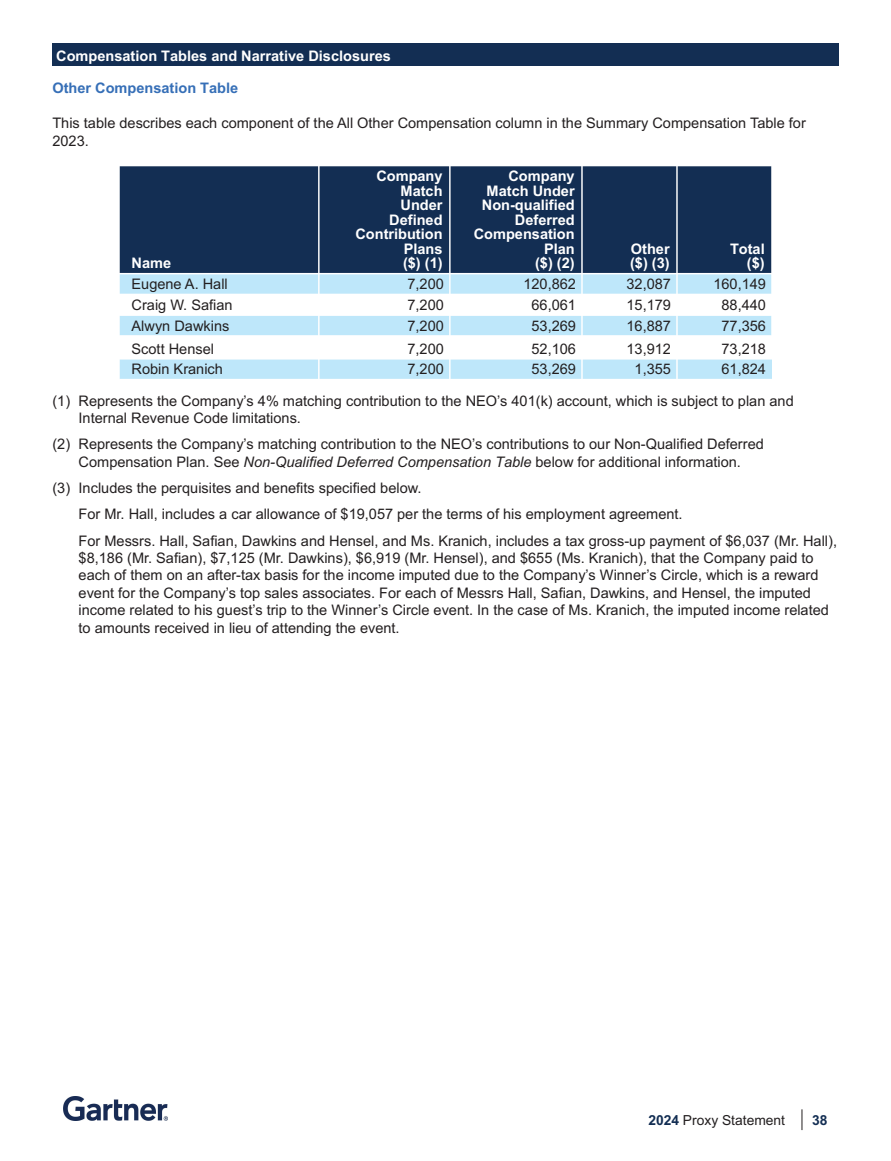
<style>
.page{position:relative;width:891px;height:1161px;background:#fff}
.page>*{position:absolute;margin:0;border:0;box-sizing:border-box;transform-origin:0 0}
.t1{font:14.55px/17.4px "Arial";color:#231f20}
.t2{font:700 14.55px/14.5px "Arial";color:#fff;text-align:right}
.t3{font:700 14.55px "Arial";color:#366fb7}
.t4{font:13.8px "Arial";color:#231f20}
.t5{font:700 13.8px "Arial";color:#132e53}
.s1{font-style:italic}
.s2{font-weight:700;color:#132e53}
</style>
<div class="page">
<div style="left:119px;top:274px;width:653px;height:20px;background:#bee7fa"></div>
<div style="left:119px;top:315px;width:653px;height:21px;background:#bee7fa"></div>
<div style="left:119px;top:359px;width:653px;height:21px;background:#bee7fa"></div>
<div style="left:119px;top:166px;width:653px;height:108px;background:#132e53"></div>
<hr style="left:118px;top:166px;width:2px;height:214px;background:#fff">
<hr style="left:318px;top:166px;width:2px;height:214px;background:#fff">
<hr style="left:449px;top:166px;width:2px;height:214px;background:#fff">
<hr style="left:581px;top:166px;width:2px;height:214px;background:#fff">
<hr style="left:676px;top:166px;width:2px;height:214px;background:#fff">
<hr style="left:771px;top:166px;width:2px;height:170px;background:#fff">
<hr style="left:119px;top:273px;width:653px;height:1px;background:#fff">
<hr style="left:119px;top:314px;width:653px;height:2px;background:#fff">
<hr style="left:119px;top:335px;width:653px;height:2px;background:#fff">
<hr style="left:119px;top:358px;width:653px;height:2px;background:#fff">
<hr style="left:119px;top:379px;width:653px;height:1px;background:#fff">
<div style="left:52px;top:43px;width:787px;height:23px;background:#132e53"></div>
<img style="left:63px;top:1097px;width:104px;height:24px">
<svg style="left:802px;top:1109px;width:1px;height:21px"></svg>
<p class="t2" style="left:56px;top:49px;width:336px">Compensation Tables and Narrative Disclosures</p>
<p class="t3" style="left:52px;top:80px;width:187px">Other Compensation Table</p>
<p class="t1" style="left:52px;top:114px;width:755px">This table describes each component of the All Other Compensation column in the Summary Compensation Table for<br>2023.</p>
<p class="t2" style="left:132px;top:256px;width:41px">Name</p>
<p class="t2" style="left:355px;top:169px;width:89px">Company<br>Match<br>Under<br>Defined<br>Contribution<br>Plans<br>($) (1)</p>
<p class="t2" style="left:474px;top:169px;width:103px">Company<br>Match Under<br>Non-qualified<br>Deferred<br>Compensation<br>Plan<br>($) (2)</p>
<p class="t2" style="left:630px;top:242px;width:41px;text-align:left">Other ($) (3)</p>
<p class="t2" style="left:730px;top:242px;width:36px">Total ($)</p>
<p class="t1" style="left:132px;top:275px;width:98px">Eugene A. Hall</p>
<p class="t1" style="left:408px;top:275px;width:38px">7,200</p>
<p class="t1" style="left:523px;top:275px;width:54px">120,862</p>
<p class="t1" style="left:627px;top:275px;width:46px">32,087</p>
<p class="t1" style="left:713px;top:275px;width:54px">160,149</p>
<p class="t1" style="left:132px;top:296px;width:103px">Craig W. Safian</p>
<p class="t1" style="left:408px;top:296px;width:38px">7,200</p>
<p class="t1" style="left:532px;top:296px;width:46px">66,061</p>
<p class="t1" style="left:627px;top:296px;width:46px">15,179</p>
<p class="t1" style="left:722px;top:296px;width:46px">88,440</p>
<p class="t1" style="left:132px;top:317px;width:99px">Alwyn Dawkins</p>
<p class="t1" style="left:408px;top:317px;width:38px">7,200</p>
<p class="t1" style="left:532px;top:317px;width:46px">53,269</p>
<p class="t1" style="left:627px;top:317px;width:46px">16,887</p>
<p class="t1" style="left:722px;top:317px;width:46px">77,356</p>
<p class="t1" style="left:132px;top:340px;width:84px">Scott Hensel</p>
<p class="t1" style="left:408px;top:340px;width:38px">7,200</p>
<p class="t1" style="left:532px;top:340px;width:46px">52,106</p>
<p class="t1" style="left:627px;top:340px;width:46px">13,912</p>
<p class="t1" style="left:722px;top:340px;width:46px">73,218</p>
<p class="t1" style="left:132px;top:361px;width:93px">Robin Kranich</p>
<p class="t1" style="left:408px;top:361px;width:38px">7,200</p>
<p class="t1" style="left:532px;top:361px;width:46px">53,269</p>
<p class="t1" style="left:635px;top:361px;width:38px">1,355</p>
<p class="t1" style="left:52px;top:354px;width:743px;line-height:31.5px;text-indent:669px">61,824<br>(1) Represents the Company’s 4% matching contribution to the NEO’s 401(k) account, which is subject to plan and</p>
<p class="t1" style="left:52px;top:405px;width:713px;line-height:26.2px;text-indent:26px">Internal Revenue Code limitations.<br>(2) Represents the Company’s matching contribution to the NEO’s contributions to our Non-Qualified Deferred</p>
<p class="t1" style="left:79px;top:453px;width:664px">Compensation Plan. See <span class="s1">Non-Qualified Deferred Compensation Table</span> below for additional information.</p>
<p class="t1" style="left:52px;top:479px;width:371px">(3) Includes the perquisites and benefits specified below.</p>
<p class="t1" style="left:79px;top:506px;width:606px">For Mr. Hall, includes a car allowance of $19,057 per the terms of his employment agreement.</p>
<p class="t1" style="left:79px;top:532px;width:760px">For Messrs. Hall, Safian, Dawkins and Hensel, and Ms. Kranich, includes a tax gross-up payment of $6,037 (Mr. Hall),</p>
<p class="t1" style="left:79px;top:549px;width:752px">$8,186 (Mr. Safian), $7,125 (Mr. Dawkins), $6,919 (Mr. Hensel), and $655 (Ms. Kranich), that the Company paid to each of them on an after-tax basis for the income imputed due to the Company’s Winner’s Circle, which is a reward event for the Company’s top sales associates. For each of Messrs Hall, Safian, Dawkins, and Hensel, the imputed income related to his guest’s trip to the Winner’s Circle event. In the case of Ms. Kranich, the imputed income related to amounts received in lieu of attending the event.</p>
<p class="t4" style="left:648px;top:1113px;width:138px"><span class="s2">2024</span> Proxy Statement</p>
<p class="t5" style="left:812px;top:1113px;width:17px">38</p>
</div>
